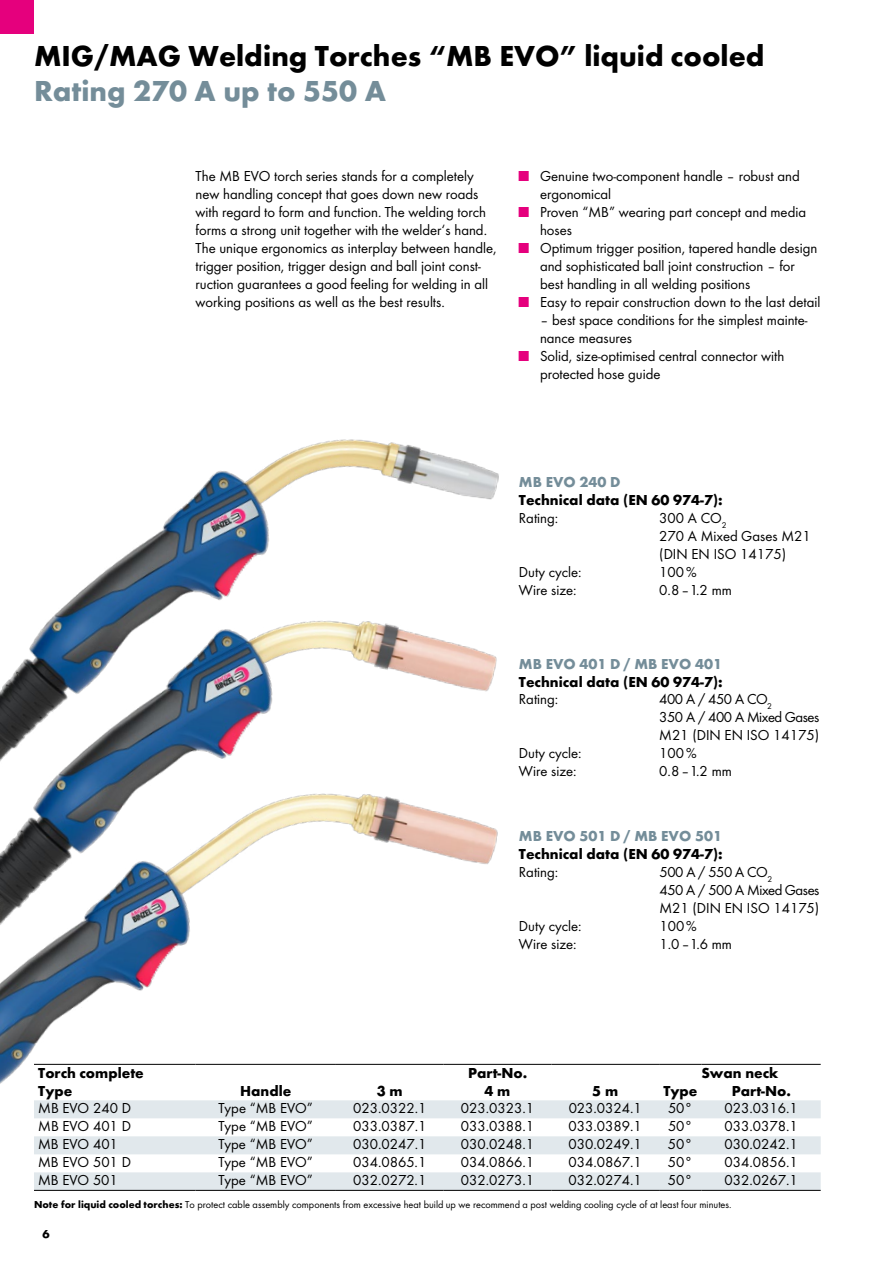
<style>
.page{position:relative;width:893px;height:1263px;background:#fff}
.page>*{position:absolute;margin:0;border:0;box-sizing:border-box;transform-origin:0 0}
.t1{font:700 30px "Futura TOT";color:#000}
.t2{font:700 30px "Futura TOT";color:#748d99}
.t3{font:15px/18px "Futura TOT Boo";color:#000}
.t4{font:700 15px "Futura TOT";color:#000}
.t5{font:15px/18px "Futura TOT Boo";letter-spacing:-.03em;color:#000}
.t6{font:700 15px "Futura TOT";color:#748d99}
.t7{font:700 12px "Futura TOT";color:#000}
.t8{font:10.5px "Futura TOT Boo";color:#000}
.s1{color:#e5007d}
.s2{font-family:"Futura TOT";font-weight:700}
</style>
<div class="page">
<div style="left:0;top:0;width:34px;height:34px;background:#e5007d"></div>
<img style="left:103px;top:439px;width:396px;height:134px">
<img style="left:0;top:573px;width:497px;height:184px">
<img style="left:0;top:757px;width:519px;height:327px">
<svg style="left:34px;top:1100px;width:787px;height:90px;fill:#e1e8ec"></svg>
<hr style="left:34px;top:1190px;width:162px;height:1px;background:#000">
<hr style="left:196px;top:1190px;width:140px;height:1px;background:#000">
<hr style="left:336px;top:1190px;width:108px;height:1px;background:#000">
<hr style="left:444px;top:1190px;width:107px;height:1px;background:#000">
<hr style="left:551px;top:1190px;width:108px;height:1px;background:#000">
<hr style="left:659px;top:1190px;width:43px;height:1px;background:#000">
<hr style="left:702px;top:1190px;width:119px;height:1px;background:#000">
<hr style="left:34px;top:1064px;width:162px;height:1px;background:#000">
<hr style="left:196px;top:1064px;width:140px;height:1px;background:#000">
<hr style="left:336px;top:1064px;width:108px;height:1px;background:#000">
<hr style="left:444px;top:1064px;width:107px;height:1px;background:#000">
<hr style="left:551px;top:1064px;width:108px;height:1px;background:#000">
<hr style="left:659px;top:1064px;width:43px;height:1px;background:#000">
<hr style="left:702px;top:1064px;width:119px;height:1px;background:#000">
<h1 class="t1" style="left:34px;top:38px;width:732px">MIG/MAG Welding Torches “MB EVO” liquid cooled</h1>
<h1 class="t2" style="left:34px;top:73px;width:353px">Rating 270 A up to 550 A</h1>
<p class="t3" style="left:196px;top:167px;width:302px">The MB EVO torch series stands for a completely new handling concept that goes down new roads with regard to form and function. The welding torch forms a strong unit together with the welder‘s hand.<br>The unique ergonomics as interplay between handle, trigger position, trigger design and ball joint const&shy;ruction guarantees a good feeling for welding in all working positions as well as the best results.</p>
<p class="t3" style="left:540px;top:167px;width:261px;text-indent:-21px"><span class="s1">■</span> Genuine two-component handle – robust and ergonomical</p>
<p class="t3" style="left:540px;top:203px;width:267px;text-indent:-21px"><span class="s1">■</span> Proven “MB” wearing part concept and media hoses</p>
<p class="t3" style="left:540px;top:239px;width:279px;text-indent:-21px"><span class="s1">■</span> Optimum trigger position, tapered handle design and sophisticated ball joint construction – for best handling in all welding positions</p>
<p class="t3" style="left:519px;top:293px;width:303px"><span class="s1">■</span> Easy to repair construction down to the last detail</p>
<p class="t3" style="left:540px;top:311px;width:269px">– best space conditions for the simplest mainte&shy;nance measures</p>
<p class="t3" style="left:540px;top:347px;width:246px;text-indent:-21px"><span class="s1">■</span> Solid, size-optimised central connector with protected hose guide</p>
<p class="t6" style="left:519px;top:473px;width:103px">MB EVO 240 D</p>
<p class="t4" style="left:519px;top:491px;width:205px">Technical data (EN 60 974-7):</p>
<p class="t3" style="left:519px;top:509px;width:41px">Rating:</p>
<p class="t3" style="left:659px;top:509px;width:153px">300 A CO<sub>2<br></sub>270 A Mixed Gases M21 (DIN EN ISO 14175)</p>
<p class="t3" style="left:519px;top:563px;width:64px">Duty cycle:</p>
<p class="t3" style="left:659px;top:563px;width:39px">100%</p>
<p class="t3" style="left:519px;top:581px;width:59px">Wire size:</p>
<p class="t3" style="left:659px;top:581px;width:74px">0.8–1.2 mm</p>
<p class="t6" style="left:519px;top:655px;width:205px">MB EVO 401 D / MB EVO 401</p>
<p class="t4" style="left:519px;top:673px;width:205px">Technical data (EN 60 974-7):</p>
<p class="t3" style="left:519px;top:690px;width:41px">Rating:</p>
<p class="t5" style="left:659px;top:690px;width:162px">400 A / 450 A CO<sub>2<br></sub>350 A / 400 A Mixed Gases<br>M21 (DIN EN ISO 14175)</p>
<p class="t3" style="left:519px;top:744px;width:64px">Duty cycle:</p>
<p class="t3" style="left:659px;top:744px;width:39px">100%</p>
<p class="t3" style="left:519px;top:762px;width:59px">Wire size:</p>
<p class="t3" style="left:659px;top:762px;width:74px">0.8–1.2 mm</p>
<p class="t6" style="left:519px;top:827px;width:205px">MB EVO 501 D / MB EVO 501</p>
<p class="t4" style="left:519px;top:845px;width:205px">Technical data (EN 60 974-7):</p>
<p class="t3" style="left:519px;top:862px;width:41px">Rating:</p>
<p class="t5" style="left:659px;top:862px;width:162px">500 A / 550 A CO<sub>2<br></sub>450 A / 500 A Mixed Gases<br>M21 (DIN EN ISO 14175)</p>
<p class="t3" style="left:519px;top:916px;width:64px">Duty cycle:</p>
<p class="t3" style="left:659px;top:916px;width:39px">100%</p>
<p class="t3" style="left:519px;top:934px;width:59px">Wire size:</p>
<p class="t3" style="left:659px;top:934px;width:74px">1.0–1.6 mm</p>
<p class="t4" style="left:38px;top:1063px;width:107px">Torch complete</p>
<p class="t4" style="left:468px;top:1063px;width:61px">Part-No.</p>
<p class="t4" style="left:701px;top:1063px;width:79px">Swan neck</p>
<p class="t4" style="left:38px;top:1081px;width:36px">Type</p>
<p class="t4" style="left:240px;top:1081px;width:53px">Handle</p>
<p class="t4" style="left:377px;top:1081px;width:27px">3 m</p>
<p class="t4" style="left:485px;top:1081px;width:27px">4 m</p>
<p class="t4" style="left:592px;top:1081px;width:27px">5 m</p>
<p class="t4" style="left:663px;top:1081px;width:36px">Type</p>
<p class="t4" style="left:732px;top:1081px;width:61px">Part-No.</p>
<p class="t3" style="left:38px;top:1099px;width:94px">MB EVO 240 D</p>
<p class="t3" style="left:218px;top:1099px;width:96px">Type “MB EVO”</p>
<p class="t3" style="left:353px;top:1099px;width:75px">023.0322.1</p>
<p class="t3" style="left:461px;top:1099px;width:75px">023.0323.1</p>
<p class="t3" style="left:569px;top:1099px;width:75px">023.0324.1</p>
<p class="t3" style="left:668px;top:1099px;width:26px">50°</p>
<p class="t3" style="left:725px;top:1099px;width:75px">023.0316.1</p>
<p class="t3" style="left:38px;top:1117px;width:94px">MB EVO 401 D</p>
<p class="t3" style="left:218px;top:1117px;width:96px">Type “MB EVO”</p>
<p class="t3" style="left:353px;top:1117px;width:75px">033.0387.1</p>
<p class="t3" style="left:461px;top:1117px;width:75px">033.0388.1</p>
<p class="t3" style="left:569px;top:1117px;width:75px">033.0389.1</p>
<p class="t3" style="left:668px;top:1117px;width:26px">50°</p>
<p class="t3" style="left:725px;top:1117px;width:75px">033.0378.1</p>
<p class="t3" style="left:38px;top:1135px;width:81px">MB EVO 401</p>
<p class="t3" style="left:218px;top:1135px;width:96px">Type “MB EVO”</p>
<p class="t3" style="left:353px;top:1135px;width:75px">030.0247.1</p>
<p class="t3" style="left:461px;top:1135px;width:75px">030.0248.1</p>
<p class="t3" style="left:569px;top:1135px;width:75px">030.0249.1</p>
<p class="t3" style="left:668px;top:1135px;width:26px">50°</p>
<p class="t3" style="left:724px;top:1135px;width:75px">030.0242.1</p>
<p class="t3" style="left:38px;top:1153px;width:94px">MB EVO 501 D</p>
<p class="t3" style="left:218px;top:1153px;width:96px">Type “MB EVO”</p>
<p class="t3" style="left:353px;top:1153px;width:75px">034.0865.1</p>
<p class="t3" style="left:461px;top:1153px;width:75px">034.0866.1</p>
<p class="t3" style="left:569px;top:1153px;width:75px">034.0867.1</p>
<p class="t3" style="left:668px;top:1153px;width:26px">50°</p>
<p class="t3" style="left:724px;top:1153px;width:75px">034.0856.1</p>
<p class="t3" style="left:38px;top:1171px;width:81px">MB EVO 501</p>
<p class="t3" style="left:218px;top:1171px;width:96px">Type “MB EVO”</p>
<p class="t3" style="left:353px;top:1171px;width:75px">032.0272.1</p>
<p class="t3" style="left:461px;top:1171px;width:75px">032.0273.1</p>
<p class="t3" style="left:569px;top:1171px;width:75px">032.0274.1</p>
<p class="t3" style="left:668px;top:1171px;width:26px">50°</p>
<p class="t3" style="left:724px;top:1171px;width:75px">032.0267.1</p>
<p class="t8" style="left:34px;top:1198px;width:699px"><span class="s2">Note for liquid cooled torches:</span> To protect cable assembly components from excessive heat build up we recommend a post welding cooling cycle of at least four minutes.</p>
<p class="t7" style="left:43px;top:1227px;width:9px">6</p>
</div>
